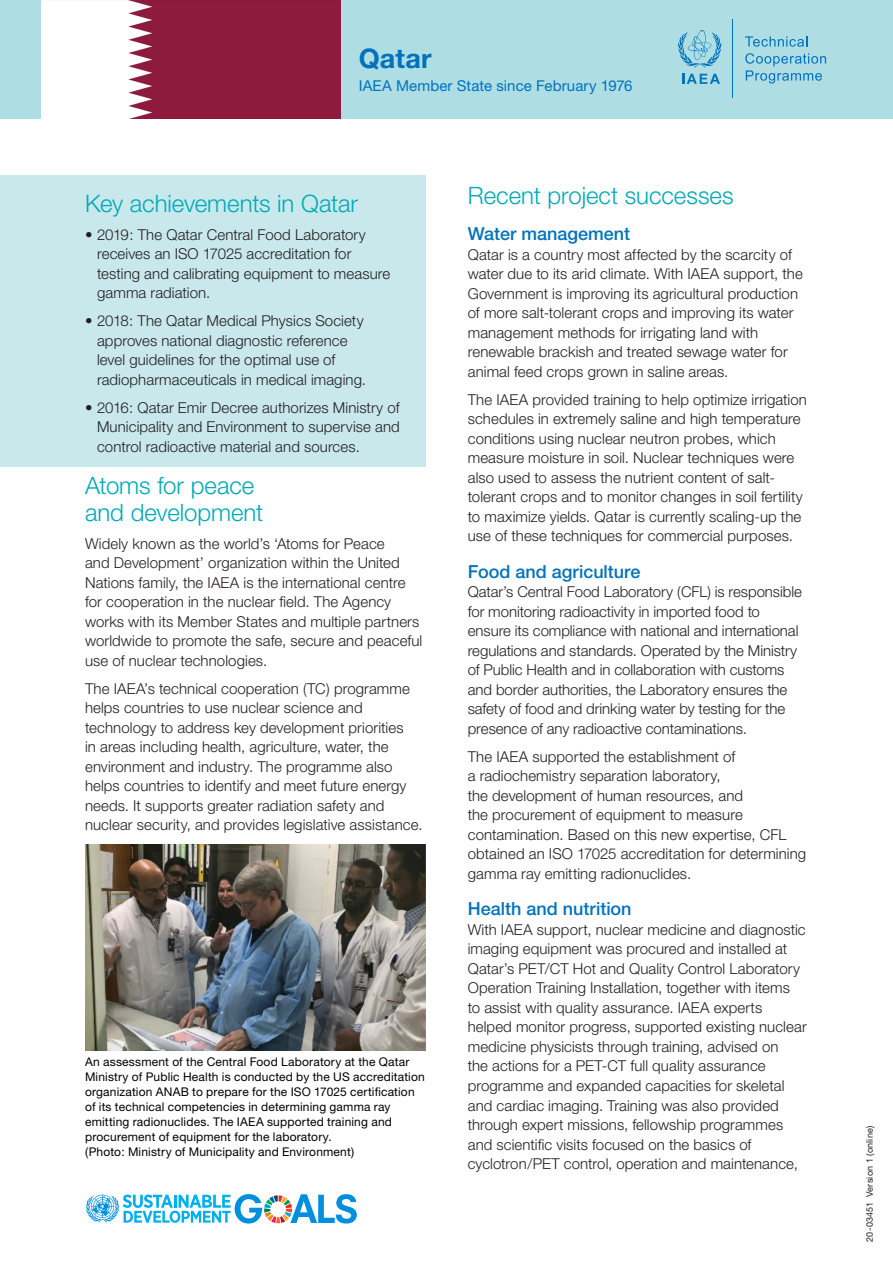
<style>
.page{position:relative;width:893px;height:1263px;background:#fff}
.page>*{position:absolute;margin:0;border:0;box-sizing:border-box;transform-origin:0 0}
.t1{font:700 27px "Helvetica Neue";letter-spacing:.005em;color:#0072bc}
.Heading{font:300 24px/27px "Helvetica Neue";letter-spacing:-.005em;color:#00aab5}
.Subhead{font:500 18px "Helvetica Neue";color:#0072bc}
.t2{font:300 15px/19.5px "Helvetica Neue";letter-spacing:.005em;color:#231f20}
.t3{font:15px "Helvetica Neue";letter-spacing:.005em;color:#0072bc}
.t4{font:12px/15px "Helvetica Neue";letter-spacing:.015em;color:#000001}
.t5{font:9px "Helvetica Neue";letter-spacing:.02em;color:#231f20}
</style>
<div class="page">
<div style="left:0;top:0;width:893px;height:118px;background:#aedee4"></div>
<img style="left:42px;top:0;width:299px;height:118px">
<svg style="left:86px;top:1194px;width:271px;height:29px"></svg>
<div style="left:0;top:175px;width:425px;height:292px;background:#c8e8ec"></div>
<svg style="left:678px;top:30px;width:44px;height:38px"></svg>
<svg style="left:682px;top:74px;width:38px;height:10px"></svg>
<hr style="left:733px;top:19px;width:1px;height:79px;background:#0072bc">
<svg style="left:745px;top:36px;width:62px;height:11px"></svg>
<svg style="left:745px;top:53px;width:81px;height:31px"></svg>
<img style="left:85px;top:845px;width:340px;height:205px">
<p class="t1" style="left:359px;top:41px;width:74px">Qatar</p>
<p class="t3" style="left:359px;top:77px;width:275px">IAEA Member State since February 1976</p>
<p class="Heading" style="left:85px;top:189px;width:275px">Key achievements in Qatar</p>
<p class="t2" style="left:97px;top:224px;width:295px;text-indent:-12px">• 2019: The Qatar Central Food Laboratory receives an ISO 17025 accreditation for testing and calibrating equipment to measure gamma radiation.</p>
<p class="t2" style="left:97px;top:311px;width:270px;text-indent:-12px">• 2018: The Qatar Medical Physics Society approves national diagnostic reference level guidelines for the optimal use of radiopharmaceuticals in medical imaging.</p>
<p class="t2" style="left:97px;top:397px;width:304px;text-align:justify;text-indent:-12px">• 2016: Qatar Emir Decree authorizes Ministry of Municipality and Environment to supervise and control radioactive material and sources.</p>
<p class="Heading" style="left:85px;top:471px;width:180px">Atoms for peace and development</p>
<p class="t2" style="left:85px;top:533px;width:339px">Widely known as the world’s ‘Atoms for Peace<br>and Development’ organization within the United Nations family, the IAEA is the international centre for cooperation in the nuclear field. The Agency works with its Member States and multiple partners worldwide to promote the safe, secure and peaceful use of nuclear technologies.</p>
<p class="t2" style="left:85px;top:678px;width:339px">The IAEA’s technical cooperation (TC) programme helps countries to use nuclear science and technology to address key development priorities<br>in areas including health, agriculture, water, the environment and industry. The programme also helps countries to identify and meet future energy needs. It supports greater radiation safety and nuclear security, and provides legislative assistance.</p>
<p class="t4" style="left:85px;top:1054px;width:341px">An assessment of the Central Food Laboratory at the Qatar Ministry of Public Health is conducted by the US accreditation organization ANAB to prepare for the ISO 17025 certification of its technical competencies in determining gamma ray emitting radionuclides. The IAEA supported training and procurement of equipment for the laboratory.<br>(Photo: Ministry of Municipality and Environment)</p>
<p class="Heading" style="left:468px;top:181px;width:267px">Recent project successes</p>
<p class="Subhead" style="left:468px;top:223px;width:164px">Water management</p>
<p class="t2" style="left:468px;top:244px;width:337px">Qatar is a country most affected by the scarcity of water due to its arid climate. With IAEA support, the Government is improving its agricultural production of more salt-tolerant crops and improving its water management methods for irrigating land with renewable brackish and treated sewage water for animal feed crops grown in saline areas.</p>
<p class="t2" style="left:468px;top:389px;width:341px">The IAEA provided training to help optimize irrigation schedules in extremely saline and high temperature conditions using nuclear neutron probes, which measure moisture in soil. Nuclear techniques were also used to assess the nutrient content of salt&shy;tolerant crops and to monitor changes in soil fertility to maximize yields. Qatar is currently scaling-up the use of these techniques for commercial purposes.</p>
<p class="Subhead" style="left:468px;top:561px;width:174px">Food and agriculture</p>
<p class="t2" style="left:468px;top:582px;width:336px">Qatar’s Central Food Laboratory (CFL) is responsible for monitoring radioactivity in imported food to ensure its compliance with national and international regulations and standards. Operated by the Ministry of Public Health and in collaboration with customs and border authorities, the Laboratory ensures the safety of food and drinking water by testing for the presence of any radioactive contaminations.</p>
<p class="t2" style="left:468px;top:746px;width:340px">The IAEA supported the establishment of<br>a radiochemistry separation laboratory,<br>the development of human resources, and<br>the procurement of equipment to measure contamination. Based on this new expertise, CFL obtained an ISO 17025 accreditation for determining gamma ray emitting radionuclides.</p>
<p class="Subhead" style="left:468px;top:898px;width:165px">Health and nutrition</p>
<p class="t2" style="left:468px;top:919px;width:340px">With IAEA support, nuclear medicine and diagnostic imaging equipment was procured and installed at Qatar’s PET/CT Hot and Quality Control Laboratory Operation Training Installation, together with items<br>to assist with quality assurance. IAEA experts helped monitor progress, supported existing nuclear medicine physicists through training, advised on<br>the actions for a PET-CT full quality assurance programme and expanded capacities for skeletal and cardiac imaging. Training was also provided through expert missions, fellowship programmes and scientific visits focused on the basics of cyclotron/PET control, operation and maintenance,</p>
<p class="t5" style="left:864px;top:1242px;width:118px;rotate:-90deg">20-03451 Version 1 (online)</p>
</div>
